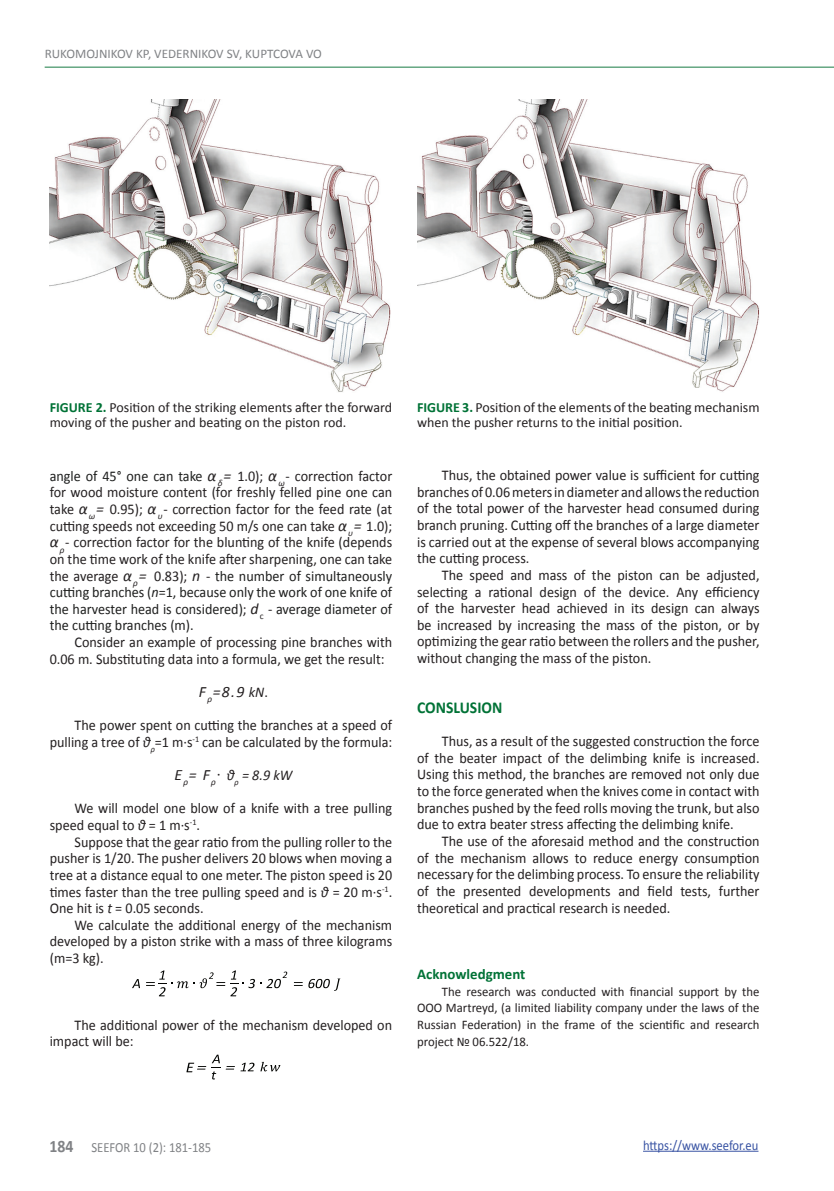
<style>
.page{position:relative;width:834px;height:1191px;background:#fff}
.page>*{position:absolute;margin:0;border:0;box-sizing:border-box;transform-origin:0 0}
.t1{font:700 16.62px "Calibri";color:#007236;scale:.94 1}
.t2{font:italic 15.75px "Calibri";color:#231f20}
.t3{font:14.88px/16.6px "Calibri";color:#231f20;text-align:justify;scale:.95 1}
.t4{font:italic 14.88px "Calibri";color:#231f20;scale:.95 1}
.t5{font:700 14.88px "Calibri";color:#007236}
.t6{font:14px/14.9px "Calibri";color:#231f20}
.t7{font:14px "Calibri";color:#808285;scale:.9 1}
.t8{font:14px "Calibri";color:#3853a3;scale:.9 1}
.t9{font:700 14px "Calibri";color:#007236}
.t10{font:13.12px/16.6px "Calibri";color:#231f20;text-align:justify}
.t11{font:13.12px "Calibri";color:#808285}
.s1{font-weight:700;color:#007236}
.s2{color:#1e1f1e}
.s3{font-style:italic;font-size:15.75px}
.s4{font-style:italic;color:#1e1f1e}
.s5{font-size:14.88px}
.s6{font-style:normal;font-size:14.88px}
.s7{font-style:italic}
.s8{font-size:15.75px}
.s9{font-style:normal;font-size:15.75px}
.s10{font-weight:700;font-size:17.5px}
</style>
<div class="page">
<hr style="left:45px;top:67px;width:788px;height:1px;background:#4f9b70">
<hr style="left:643px;top:1150px;width:115px;height:1px;background:#3853a3">
<svg style="left:146px;top:970px;width:141px;height:26px"></svg>
<svg style="left:294px;top:982px;width:8px;height:4px"></svg>
<svg style="left:132px;top:979px;width:8px;height:9px"></svg>
<svg style="left:308px;top:978px;width:32px;height:12px"></svg>
<svg style="left:226px;top:1062px;width:28px;height:9px"></svg>
<svg style="left:186px;top:1054px;width:34px;height:25px"></svg>
<svg style="left:260px;top:1061px;width:20px;height:10px"></svg>
<img style="left:50px;top:99px;width:341px;height:293px">
<img style="left:417px;top:99px;width:342px;height:293px">
<p class="t11" style="left:45px;top:45px;width:279px">RUKOMOJNIKOV KP, VEDERNIKOV SV, KUPTCOVA VO</p>
<p class="t6" style="left:50px;top:399px;width:344px;text-indent:46px"><span class="s1">2.</span> Position of the striking elements after the forward moving of the pusher and beating on the piston rod.</p>
<p class="t9" style="left:417px;top:398px;width:28px">FIGURE</p>
<p class="t6" style="left:417px;top:399px;width:344px;text-indent:45px"><span class="s1">3.</span> Position of the elements of the beating mechanism when the pusher returns to the initial position.</p>
<p class="t9" style="left:50px;top:398px;width:28px">FIGURE</p>
<p class="t3" style="left:50px;top:467px;width:362px"><span class="s2">angle of 45° one can take</span> <span class="s3">α</span><sub>δ</sub><span class="s3">=</span> 1.0); <span class="s3">α</span><sub>ω</sub>- correction factor for wood moisture content (for freshly felled pine one can take <span class="s3">α</span><sub>ω</sub><span class="s3">=</span> 0.95); <span class="s3">α</span><sub>υ</sub>- correction factor for the feed rate (at cutting speeds not exceeding 50 m/s one can take <span class="s3">α</span><sub>υ</sub><span class="s3">=</span> 1.0); <span class="s3">α</span><sub>ρ</sub>- correction factor for the blunting of the knife (depends on the time work of the knife after sharpening, one can take the average <span class="s3">α</span><sub>ρ</sub><span class="s3">=</span> 0.83); <span class="s3">n</span> - <span class="s2">the number of simultaneously cutting branches (</span><span class="s4">n</span><span class="s2">=1, because only the work of one knife of the harvester head is considered)</span>; <span class="s3">d</span><sub>c</sub> - <span class="s2">average diameter of the cutting branches (m).</span></p>
<p class="t3" style="left:50px;top:633px;width:362px;text-indent:25px">Consider an example of processing pine branches with<br>0.06 m. Substituting data into a formula, we get the result:</p>
<p class="t2" style="left:199px;top:681px;width:71px">F<sub>ρ</sub>=8.9 <span class="s5">kN</span><span class="s6">.</span></p>
<p class="t3" style="left:50px;top:716px;width:362px;text-align:right">The power spent on cutting the branches at a speed of pulling a tree of <span class="s7">θ</span><sub>ρ</sub>=1 m·s<sup>-1</sup> can be calculated by the formula:</p>
<p class="t4" style="left:174px;top:765px;width:126px"><span class="s8">E</span><sub>ρ</sub><span class="s8">= F</span><sub>ρ</sub><span class="s9">·</span> θ<sub>ρ</sub> = 8.9 kW</p>
<p class="t3" style="left:50px;top:799px;width:362px;text-indent:25px">We will model one blow of a knife with a tree pulling speed equal to <span class="s7">θ</span> = 1 m·s<sup>-1</sup>.</p>
<p class="t3" style="left:50px;top:832px;width:362px;text-indent:25px">Suppose that the gear ratio from the pulling roller to the pusher is 1/20. The pusher delivers 20 blows when moving a tree at a distance equal to one meter. The piston speed is 20 times faster than the tree pulling speed and is <span class="s7">θ</span> = 20 m·s<sup>-1</sup>.<br>One hit is <span class="s7">t</span> = 0.05 seconds.</p>
<p class="t3" style="left:50px;top:916px;width:362px;text-indent:25px">We calculate the additional energy of the mechanism developed by a piston strike with a mass of three kilograms (m=3 kg).</p>
<p class="t3" style="left:50px;top:1015px;width:362px;text-indent:25px">The additional power of the mechanism developed on impact will be:</p>
<p class="t3" style="left:417px;top:466px;width:362px;text-indent:25px">Thus, the obtained power value is sufficient for cutting branches of 0.06 meters in diameter and allows the reduction of the total power of the harvester head consumed during branch pruning. Cutting off the branches of a large diameter is carried out at the expense of several blows accompanying the cutting process.</p>
<p class="t3" style="left:417px;top:566px;width:362px;text-indent:25px">The speed and mass of the piston can be adjusted, selecting a rational design of the device. Any efficiency of the harvester head achieved in its design can always be increased by increasing the mass of the piston, or by optimizing the gear ratio between the rollers and the pusher, without changing the mass of the piston.</p>
<p class="t1" style="left:417px;top:695px;width:10px">CONSLUSION</p>
<p class="t3" style="left:417px;top:732px;width:362px;text-indent:25px">Thus, as a result of the suggested construction the force of the beater impact of the delimbing knife is increased.<br>Using this method, the branches are removed not only due to the force generated when the knives come in contact with branches pushed by the feed rolls moving the trunk, but also due to extra beater stress affecting the delimbing knife.</p>
<p class="t3" style="left:417px;top:832px;width:362px;text-indent:25px">The use of the aforesaid method and the construction of the mechanism allows to reduce energy consumption necessary for the delimbing process. To ensure the reliability of the presented developments and field tests, further theoretical and practical research is needed.</p>
<p class="t5" style="left:417px;top:963px;width:110px">Acknowledgment</p>
<p class="t10" style="left:417px;top:982px;width:344px;text-indent:25px">The research was conducted with financial support by the ООО Martreyd, (a limited liability company under the laws of the Russian Federation) in the frame of the scientific and research project № 06.522/18.</p>
<p class="t7" style="left:50px;top:1139px;width:181px"><span class="s10">184</span> SEEFOR 10 (2): 181-185</p>
<p class="t8" style="left:643px;top:1136px;width:130px">https://www.seefor.eu</p>
</div>
